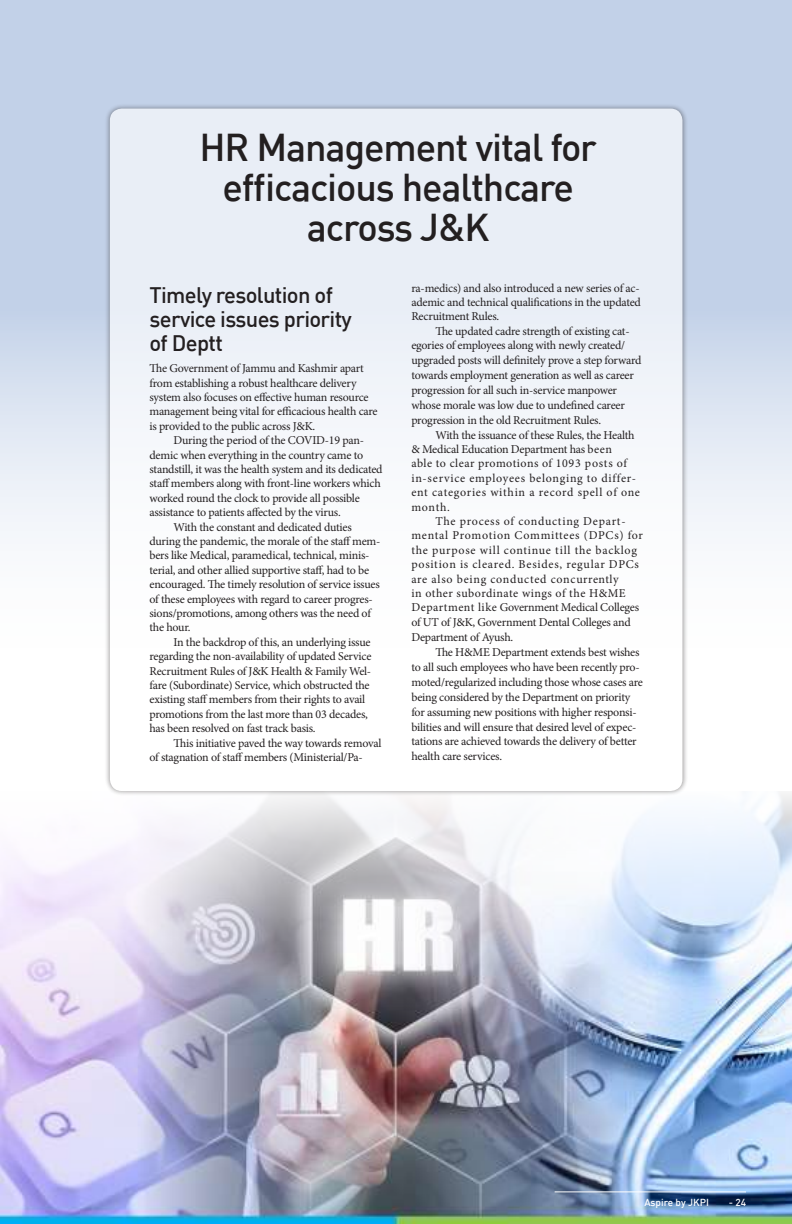
<style>
.page{position:relative;width:792px;height:1224px;background:#fff}
.page>*{position:absolute;margin:0;border:0;box-sizing:border-box;transform-origin:0 0}
.t1{font:500 38px/40px "DIN";letter-spacing:-.03em;color:#231f20;text-align:center}
.t2{font:500 22px/24px "DIN";letter-spacing:-.03em;color:#231f20}
.t3{font:12px/14.7px "Minion Pro";letter-spacing:-.02em;color:#231f20}
.t4{font:12px/14.6px "Minion Pro";letter-spacing:.05em;color:#231f20}
.t5{font:12px/14.4px "Minion Pro";letter-spacing:.04em;color:#231f20}
.t6{font:500 10px "DIN";color:#fff}
</style>
<div class="page">
<img style="left:0;top:793px;width:792px;height:431px">
<svg style="left:0;top:0;width:792px;height:538px;background:#c9d6ea"></svg>
<hr style="left:555px;top:1191px;width:191px;height:1px;background:#fff">
<div style="left:104px;top:103px;width:584px;height:693px;background:#231f20;opacity:.75"></div>
<div style="left:110px;top:109px;width:572px;height:682px;background:linear-gradient(to right,#f4f7fb,#f4f7fb);border-radius:12px"></div>
<h1 class="t1" style="left:199px;top:126px;width:399px">HR Management vital for efficacious healthcare across J&amp;K</h1>
<h2 class="t2" style="left:149px;top:283px;width:204px">Timely resolution of service issues priority of Deptt</h2>
<p class="t3" style="left:149px;top:361px;width:230px;line-height:14.4px">The Government of Jammu and Kashmir apart from establishing a robust healthcare delivery system also focuses on effective human resource management being vital for efficacious health care is provided to the public across J&amp;K.</p>
<p class="t3" style="left:173px;top:433px;width:192px">During the period of the COVID-19 pan-</p>
<p class="t3" style="left:149px;top:447px;width:215px">demic when everything in the country came to</p>
<p class="t3" style="left:149px;top:462px;width:235px">standstill, it was the health system and its dedicated</p>
<p class="t3" style="left:149px;top:476px;width:233px">staff members along with front-line workers which</p>
<p class="t3" style="left:149px;top:491px;width:212px">worked round the clock to provide all possible</p>
<p class="t3" style="left:149px;top:505px;width:193px">assistance to patients affected by the virus.</p>
<p class="t3" style="left:173px;top:519px;width:180px">With the constant and dedicated duties</p>
<p class="t3" style="left:149px;top:534px;width:232px">during the pandemic, the morale of the staff mem-</p>
<p class="t3" style="left:149px;top:548px;width:221px">bers like Medical, paramedical, technical, minis-</p>
<p class="t3" style="left:149px;top:563px;width:221px">terial, and other allied supportive staff, had to be</p>
<p class="t3" style="left:149px;top:577px;width:232px">encouraged. The timely resolution of service issues</p>
<p class="t3" style="left:149px;top:591px;width:225px">of these employees with regard to career progres-</p>
<p class="t3" style="left:149px;top:606px;width:223px">sions/promotions, among others was the need of</p>
<p class="t3" style="left:149px;top:620px;width:43px">the hour.</p>
<p class="t3" style="left:173px;top:635px;width:199px">In the backdrop of this, an underlying issue</p>
<p class="t3" style="left:149px;top:649px;width:223px">regarding the non-availability of updated Service</p>
<p class="t3" style="left:149px;top:663px;width:223px">Recruitment Rules of J&amp;K Health &amp; Family Wel-</p>
<p class="t3" style="left:149px;top:678px;width:222px">fare (Subordinate) Service, which obstructed the</p>
<p class="t3" style="left:149px;top:692px;width:217px">existing staff members from their rights to avail</p>
<p class="t3" style="left:149px;top:707px;width:220px">promotions from the last more than 03 decades,</p>
<p class="t3" style="left:149px;top:721px;width:168px">has been resolved on fast track basis.</p>
<p class="t3" style="left:173px;top:735px;width:209px">This initiative paved the way towards removal</p>
<p class="t3" style="left:149px;top:750px;width:215px">of stagnation of staff members (Ministerial/Pa-</p>
<p class="t3" style="left:411px;top:281px;width:231px;line-height:14.4px;text-align:justify">ra-medics) and also introduced a new series of ac&shy;ademic and technical qualifications in the updated Recruitment Rules.</p>
<p class="t3" style="left:411px;top:324px;width:231px;text-indent:24px">The updated cadre strength of existing cat&shy;egories of employees along with newly created/ upgraded posts will definitely prove a step forward towards employment generation as well as career progression for all such in-service manpower whose morale was low due to undefined career progression in the old Recruitment Rules.</p>
<p class="t5" style="left:411px;top:428px;width:230px;text-indent:24px">With the issuance of these Rules, the Health &amp; Medical Education Department has been<br>able to clear promotions of 1093 posts of in-service employees belonging to differ&shy;ent categories within a record spell of one month.</p>
<p class="t4" style="left:411px;top:514px;width:233px;text-indent:24px">The process of conducting Depart&shy;mental Promotion Committees (DPCs) for the purpose will continue till the backlog position is cleared. Besides, regular DPCs are also being conducted concurrently<br>in other subordinate wings of the H&amp;ME Department like Government Medical Colleges of UT of J&amp;K, Government Dental Colleges and Department of Ayush.</p>
<p class="t3" style="left:411px;top:645px;width:233px;text-indent:24px">The H&amp;ME Department extends best wishes to all such employees who have been recently pro&shy;moted/regularized including those whose cases are being considered by the Department on priority for assuming new positions with higher responsi&shy;bilities and will ensure that desired level of expec&shy;tations are achieved towards the delivery of better health care services.</p>
<p class="t6" style="left:644px;top:1196px;width:66px">Aspire by JKPI</p>
<p class="t6" style="left:729px;top:1196px;width:19px">- 24</p>
</div>
